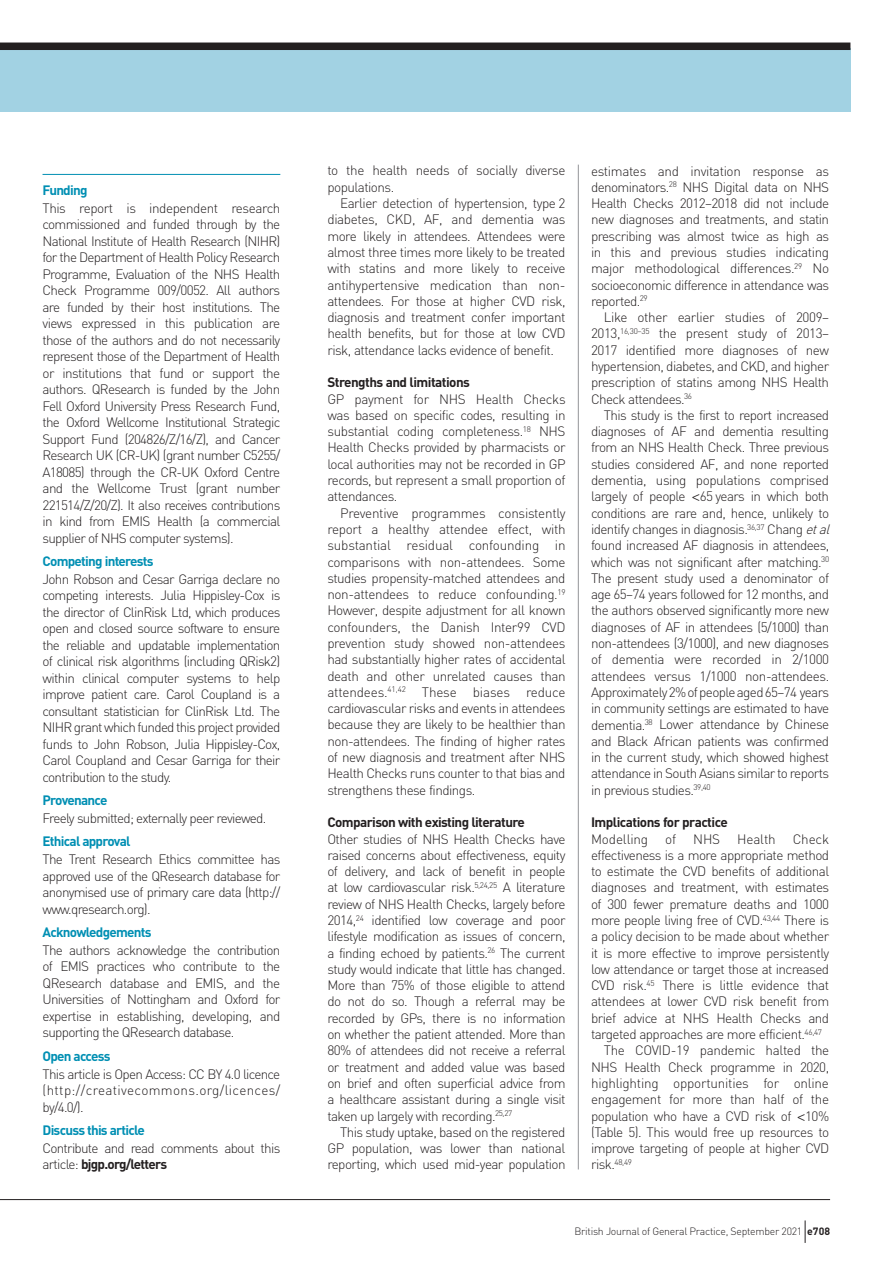
<style>
.page{position:relative;width:893px;height:1263px;background:#fff}
.page>*{position:absolute;margin:0;border:0;box-sizing:border-box;transform-origin:0 0}
.t1{font:300 13.5px/16.4px "DIN";letter-spacing:-.045em;color:#231f20;text-align:justify}
.t2{font:700 13.5px "DIN";letter-spacing:-.055em;color:#008fb3}
.t3{font:700 13.5px "DIN";letter-spacing:-.04em;color:#231f20}
.t4{font:300 13.5px "DIN";letter-spacing:-.015em;color:#231f20}
.t5{font:300 13.5px "DIN";letter-spacing:-.025em;color:#231f20}
.t6{font:300 13.5px "DIN";letter-spacing:-.01em;color:#231f20}
.t7{font:300 10.5px "DIN";letter-spacing:-.025em;color:#231f20}
.s1{font-weight:700}
.s2{font-family:"Helvetica"}
.s3{font-style:italic}
</style>
<div class="page">
<div style="left:0;top:48px;width:850px;height:64px;background:#a2d2e3"></div>
<div style="left:0;top:43px;width:850px;height:7px;background:#231f20"></div>
<hr style="left:578px;top:165px;width:1px;height:1004px;background:#939598">
<hr style="left:43px;top:174px;width:237px;height:1px;background:#008fb3">
<hr style="left:0;top:1199px;width:830px;height:1px;background:#231f20">
<svg style="left:805px;top:1220px;width:1px;height:23px"></svg>
<p class="t2" style="left:43px;top:181px;width:47px">Funding</p>
<p class="t1" style="left:43px;top:199px;width:239px">This report is independent research commissioned and funded through by the National Institute of Health Research (NIHR) for the Department of Health Policy Research Programme, Evaluation of the NHS Health Check Programme 009/0052. All authors are funded by their host institutions. The views expressed in this publication are those of the authors and do not necessarily represent those of the Department of Health or institutions that fund or support the authors. QResearch is funded by the John Fell Oxford University Press Research Fund, the Oxford Wellcome Institutional Strategic Support Fund (204826/Z/16/Z), and Cancer Research UK (CR-UK) (grant number C5255/ A18085) through the CR-UK Oxford Centre and the Wellcome Trust (grant number 221514/Z/20/Z). It also receives contributions in kind from EMIS Health (a commercial supplier of NHS computer systems).</p>
<p class="t2" style="left:43px;top:552px;width:113px">Competing interests</p>
<p class="t1" style="left:43px;top:570px;width:239px">John Robson and Cesar Garriga declare no competing interests. Julia Hippisley-Cox is the director of ClinRisk Ltd, which produces open and closed source software to ensure the reliable and updatable implementation of clinical risk algorithms (including QRisk2) within clinical computer systems to help improve patient care. Carol Coupland is a consultant statistician for ClinRisk Ltd. The NIHR grant which funded this project provided funds to John Robson, Julia Hippisley-Cox, Carol Coupland and Cesar Garriga for their contribution to the study.</p>
<p class="t2" style="left:43px;top:791px;width:66px">Provenance</p>
<p class="t1" style="left:43px;top:810px;width:225px">Freely submitted; externally peer reviewed.</p>
<p class="t2" style="left:43px;top:832px;width:90px">Ethical approval</p>
<p class="t1" style="left:43px;top:851px;width:239px">The Trent Research Ethics committee has approved use of the QResearch database for anonymised use of primary care data (http:// www.qresearch.org).</p>
<p class="t2" style="left:43px;top:923px;width:111px">Acknowledgements</p>
<p class="t1" style="left:43px;top:941px;width:239px">The authors acknowledge the contribution of EMIS practices who contribute to the QResearch database and EMIS, and the Universities of Nottingham and Oxford for expertise in establishing, developing, and supporting the QResearch database.</p>
<p class="t2" style="left:43px;top:1047px;width:69px">Open access</p>
<p class="t1" style="left:43px;top:1065px;width:239px">This article is Open Access: CC BY 4.0 licence (http://creativecommons.org/licences/ by/4.0/).</p>
<p class="t2" style="left:43px;top:1121px;width:104px">Discuss this article</p>
<p class="t1" style="left:43px;top:1139px;width:239px">Contribute and read comments about this article: <span class="s1">bjgp.org/letters</span></p>
<p class="t1" style="left:327px;top:162px;width:239px">to the health needs of socially diverse populations.</p>
<p class="t1" style="left:327px;top:195px;width:240px;text-indent:13px">Earlier detection of hypertension, type 2 diabetes, CKD, AF, and dementia was more likely in attendees. Attendees were almost three times more likely to be treated with statins and more likely to receive antihypertensive medication than non&shy;attendees. For those at higher CVD risk, diagnosis and treatment confer important health benefits, but for those at low CVD risk, attendance lacks evidence of benefit.</p>
<p class="t3" style="left:327px;top:374px;width:144px">Strengths and limitations</p>
<p class="t1" style="left:327px;top:390px;width:240px">GP payment for NHS Health Checks was based on specific codes, resulting in substantial coding completeness.<sup>18</sup> NHS Health Checks provided by pharmacists or local authorities may not be recorded in GP records, but represent a small proportion of attendances.</p>
<p class="t1" style="left:327px;top:504px;width:240px;text-indent:13px">Preventive programmes consistently report a healthy attendee effect, with substantial residual confounding in comparisons with non-attendees. Some studies propensity-matched attendees and non-attendees to reduce confounding.<sup>19<br></sup>However, despite adjustment for all known confounders, the Danish Inter99 CVD prevention study showed non-attendees had substantially higher rates of accidental death and other unrelated causes than attendees.<sup>41,42</sup> These biases reduce cardiovascular risks and events in attendees because they are likely to be healthier than non-attendees. The finding of higher rates of new diagnosis and treatment after NHS Health Checks runs counter to that bias and strengthens these findings.</p>
<p class="t3" style="left:327px;top:813px;width:199px">Comparison with existing literature</p>
<p class="t1" style="left:327px;top:830px;width:240px">Other studies of NHS Health Checks have raised concerns about effectiveness, equity of delivery, and lack of benefit in people at low cardiovascular risk.<sup>5,24,25</sup> A literature review of NHS Health Checks, largely before 2014,<sup>24</sup> identified low coverage and poor lifestyle modification as issues of concern, a finding echoed by patients.<sup>26</sup> The current study would indicate that little has changed.<br>More than 75% of those eligible to attend do not do so. Though a referral may be recorded by GPs, there is no information on whether the patient attended. More than 80% of attendees did not receive a referral or treatment and added value was based on brief and often superficial advice from a healthcare assistant during a single visit taken up largely with recording.<sup>25,27</sup></p>
<p class="t1" style="left:327px;top:1124px;width:240px;text-indent:13px">This study uptake, based on the registered GP population, was lower than national reporting, which used mid-year population</p>
<p class="t1" style="left:591px;top:162px;width:240px">estimates and invitation response as denominators.<sup>28</sup> NHS Digital data on NHS Health Checks 2012–2018 did not include new diagnoses and treatments, and statin prescribing was almost twice as high as in this and previous studies indicating major methodological differences.<sup>29</sup> No socioeconomic difference in attendance was reported.<sup>29</sup></p>
<p class="t1" style="left:591px;top:309px;width:240px;text-indent:13px">Like other earlier studies of 2009– 2013,<sup>16,30–35</sup> the present study of 2013– 2017 identified more diagnoses of new hypertension, diabetes, and CKD, and higher prescription of statins among NHS Health Check attendees.<sup>36</sup></p>
<p class="t1" style="left:591px;top:407px;width:244px;text-align:left;text-indent:13px">This study is the first to report increased diagnoses of AF and dementia resulting from an NHS Health Check. Three previous studies considered AF, and none reported dementia, using populations comprised largely of people <span class="s2">&lt;</span>65 years in which both conditions are rare and, hence, unlikely to identify changes in diagnosis.<sup>36,37</sup> Chang <span class="s3">etal </span>found increased AF diagnosis in attendees, which was not significant after matching.<sup>30<br></sup>The present study used a denominator of age 65–74 years followed for 12 months, and the authors observed significantly more new diagnoses of AF in attendees (5/1000) than non-attendees (3/1000), and new diagnoses of dementia were recorded in 2/1000 attendees versus 1/1000 non-attendees.<br>Approximately 2% of people aged 65–74 years in community settings are estimated to have dementia.<sup>38</sup> Lower attendance by Chinese and Black African patients was confirmed in the current study, which showed highest attendance in South Asians similar to reports in previous studies.<sup>39,40</sup></p>
<p class="t3" style="left:591px;top:813px;width:138px">Implications for practice</p>
<p class="t6" style="left:591px;top:830px;width:59px">Modelling</p>
<p class="t1" style="left:665px;top:830px;width:13px">of</p>
<p class="t1" style="left:693px;top:830px;width:29px">NHS</p>
<p class="t1" style="left:737px;top:830px;width:40px">Health</p>
<p class="t1" style="left:793px;top:830px;width:38px">Check</p>
<p class="t1" style="left:591px;top:847px;width:240px">effectiveness is a more appropriate method</p>
<p class="t1" style="left:591px;top:863px;width:240px">to estimate the CVD benefits of additional</p>
<p class="t1" style="left:591px;top:879px;width:240px">diagnoses and treatment, with estimates</p>
<p class="t1" style="left:591px;top:895px;width:240px">of 300 fewer premature deaths and 1000</p>
<p class="t1" style="left:591px;top:912px;width:240px">more people living free of CVD.<sup>43,44</sup> There is</p>
<p class="t1" style="left:591px;top:928px;width:240px">a policy decision to be made about whether</p>
<p class="t1" style="left:591px;top:944px;width:240px">it is more effective to improve persistently</p>
<p class="t1" style="left:591px;top:961px;width:240px">low attendance or target those at increased</p>
<p class="t1" style="left:591px;top:977px;width:240px">CVD risk.<sup>45</sup> There is little evidence that</p>
<p class="t1" style="left:591px;top:993px;width:240px">attendees at lower CVD risk benefit from</p>
<p class="t1" style="left:591px;top:1009px;width:240px">brief advice at NHS Health Checks and</p>
<p class="t1" style="left:591px;top:1026px;width:233px">targeted approaches are more efficient.<sup>46,47</sup></p>
<p class="t5" style="left:604px;top:1042px;width:227px">The COVID-19 pandemic halted the</p>
<p class="t1" style="left:591px;top:1058px;width:240px">NHS Health Check programme in 2020,</p>
<p class="t4" style="left:591px;top:1075px;width:239px">highlighting opportunities for online</p>
<p class="t1" style="left:591px;top:1091px;width:240px">engagement for more than half of the</p>
<p class="t1" style="left:591px;top:1107px;width:240px">population who have a CVD risk of <span class="s2">&lt;</span>10%</p>
<p class="t1" style="left:591px;top:1124px;width:240px">(Table 5). This would free up resources to</p>
<p class="t1" style="left:591px;top:1140px;width:240px">improve targeting of people at higher CVD</p>
<p class="t1" style="left:591px;top:1156px;width:42px">risk.<sup>48,49</sup></p>
<p class="t7" style="left:574px;top:1225px;width:257px">British Journal of General Practice, September 2021 <span class="s1">e708</span></p>
</div>
